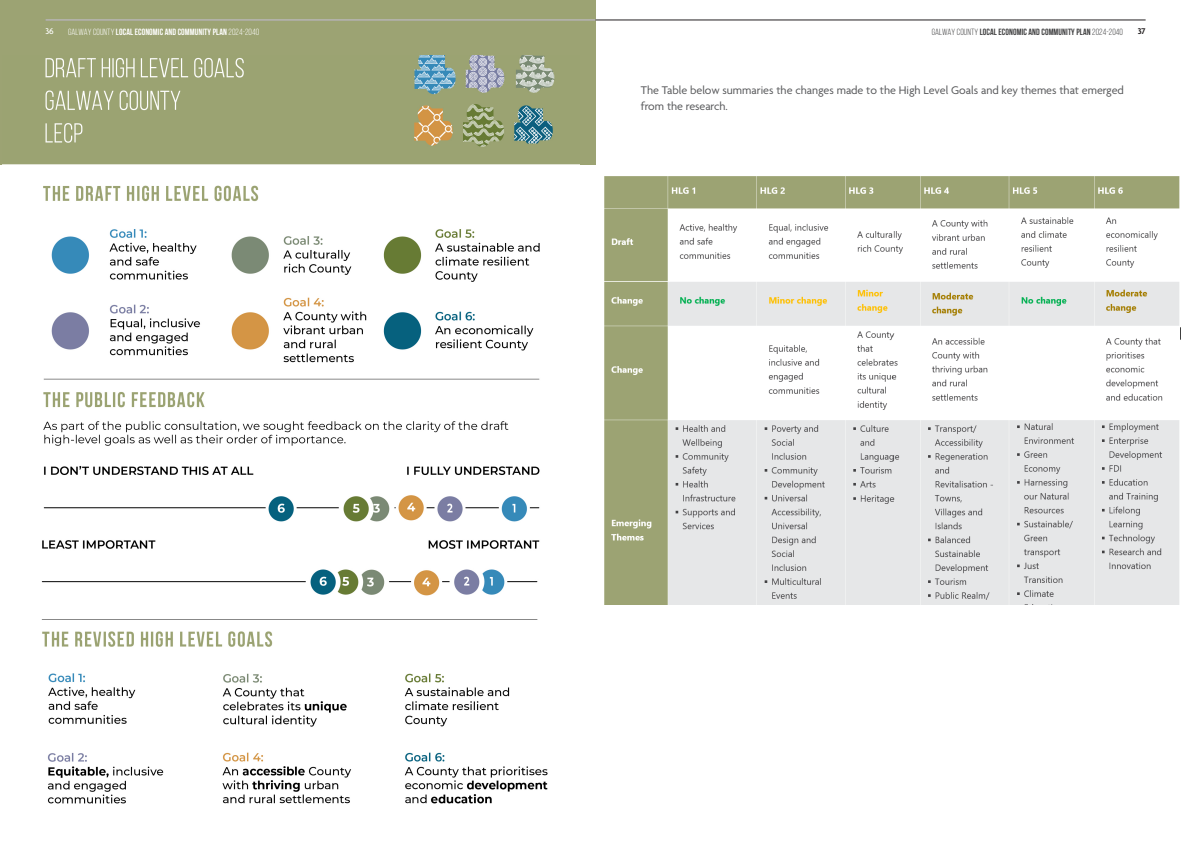
<style>
.page{position:relative;width:1191px;height:842px;background:#fff}
.page>*{position:absolute;margin:0;border:0;box-sizing:border-box;transform-origin:0 0}
.Text_body_A{font:12px/16px "Agenda";color:#57585a}
.t1{font:700 9px "Bebas Neue";letter-spacing:.01em;color:#fff}
.t2{font:700 9px "Bebas Neue";letter-spacing:.01em;color:#3e3e3f}
.t3{font:500 9px "Agenda";color:#fff}
.t4{font:600 9px "Agenda";color:#231f20}
.s1{font-weight:400}
</style>
<div class="page">
<div style="left:0;top:0;width:595px;height:165px;background:#9ca373"></div>
<img style="left:604px;top:176px;width:577px;height:429px">
<img style="left:3px;top:56px;width:576px;height:748px">
<hr style="left:595px;top:20px;width:550px;height:1px;background:#231f20">
<hr style="left:45px;top:20px;width:550px;height:1px;background:#fff">
<p class="t3" style="left:45px;top:27px;width:10px">36</p>
<p class="t1" style="left:68px;top:27px;width:193px"><span class="s1">GALWAY COUNTY</span> LOCAL ECONOMIC AND COMMUNITY PLAN <span class="s1">2024-2040</span></p>
<p class="t2" style="left:931px;top:27px;width:193px"><span class="s1">GALWAY COUNTY</span> LOCAL ECONOMIC AND COMMUNITY PLAN <span class="s1">2024-2040</span></p>
<p class="t4" style="left:1137px;top:27px;width:9px">37</p>
<p class="Text_body_A" style="left:641px;top:83px;width:484px">The Table below summaries the changes made to the High Level Goals and key themes that emerged from the research.</p>
</div>
